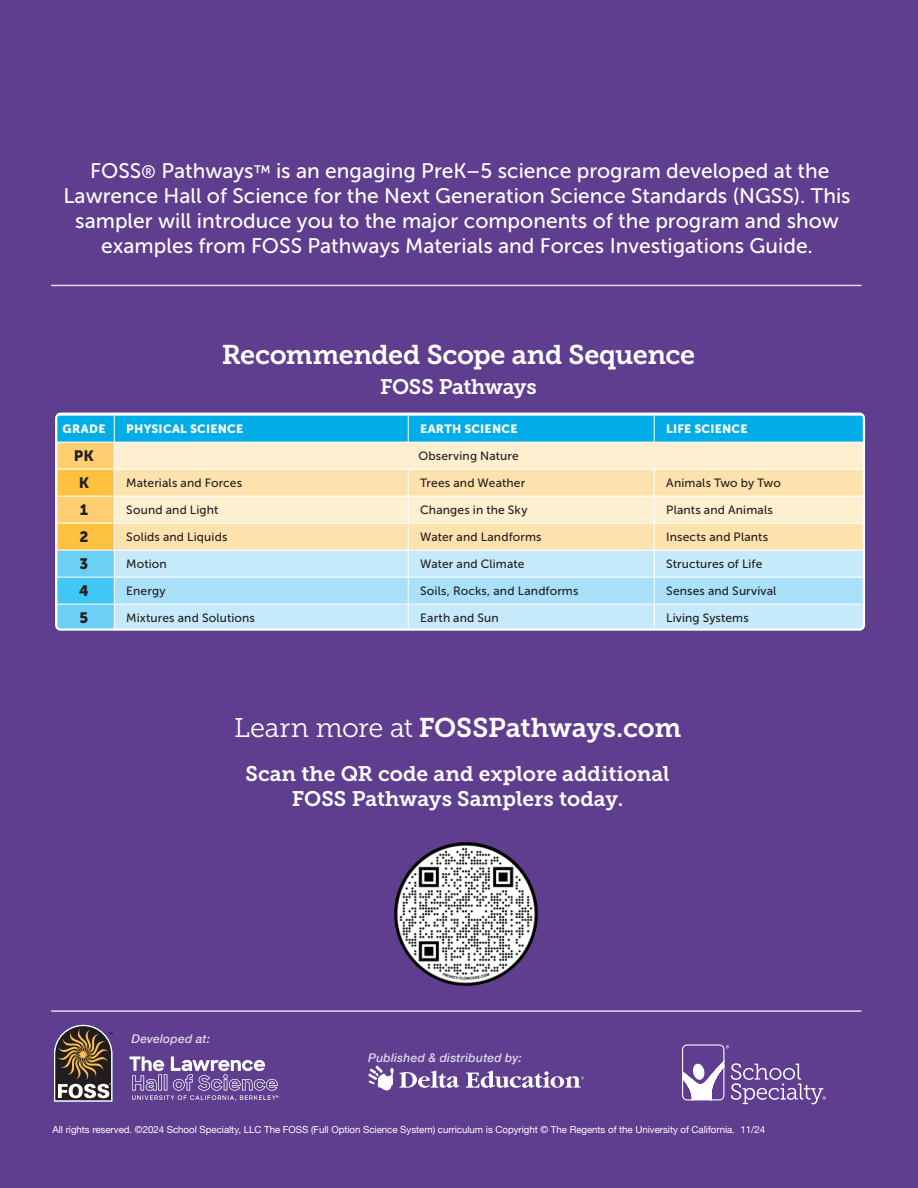
<style>
.page{position:relative;width:918px;height:1188px;background:#5f3d8f}
.page>*{position:absolute;margin:0;border:0;box-sizing:border-box;transform-origin:0 0}
.t1{font:27px "Museo Slab 700";letter-spacing:-.015em;color:#fff}
.t2{font:21px/24.8px "Museo Sans 500";color:#fff;text-align:center}
.t3{font:21px/25.2px "Museo Slab 700";color:#fff;text-align:center}
.t4{font:15px "Museo Sans 900";color:#231f20}
.t5{font:12px "Museo Sans 500";letter-spacing:.015em;color:#231f20}
.t6{font:12px "Museo Sans 900";letter-spacing:.02em;color:#fff}
.t7{font:italic 500 12px "Helvetica Neue";letter-spacing:.02em;color:#fff}
.t8{font:9.75px "Helvetica Neue";letter-spacing:-.005em;color:#fff}
.s1{font-size:18px}
.s2{font-family:"Museo Slab 300"}
</style>
<div class="page">
<hr style="left:51px;top:1010px;width:811px;height:2px;background:#fff">
<hr style="left:51px;top:285px;width:811px;height:1px;background:#fff">
<svg style="left:368px;top:1066px;width:91px;height:25px"></svg>
<svg style="left:466px;top:1070px;width:118px;height:18px"></svg>
<svg style="left:682px;top:1044px;width:144px;height:60px"></svg>
<svg style="left:130px;top:1056px;width:148px;height:45px"></svg>
<svg style="left:54px;top:1025px;width:59px;height:77px;background:#6a5d54"></svg>
<svg style="left:58px;top:416px;width:804px;height:212px;background:#c5dfd6"></svg>
<div style="left:55px;top:413px;width:810px;height:218px;border:2px solid #fff;border-radius:4px"></div>
<img style="left:394px;top:842px;width:144px;height:144px">
<p class="t2" style="left:64px;top:159px;width:789px">FOSS<span class="s1">®</span> Pathways<span class="s1">™</span> is an engaging PreK–5 science program developed at the Lawrence Hall of Science for the Next Generation Science Standards (NGSS). This sampler will introduce you to the major components of the program and show examples from FOSS Pathways Materials and Forces Investigations Guide.</p>
<h1 class="t1" style="left:222px;top:339px;width:475px">Recommended Scope and Sequence</h1>
<h2 class="t3" style="left:380px;top:374px;width:158px">FOSS Pathways</h2>
<p class="t6" style="left:63px;top:422px;width:44px">GRADE</p>
<p class="t6" style="left:126px;top:422px;width:118px">PHYSICAL SCIENCE</p>
<p class="t6" style="left:420px;top:422px;width:99px">EARTH SCIENCE</p>
<p class="t6" style="left:666px;top:422px;width:83px">LIFE SCIENCE</p>
<p class="t4" style="left:74px;top:447px;width:22px">PK</p>
<p class="t5" style="left:419px;top:449px;width:102px">Observing Nature</p>
<p class="t4" style="left:79px;top:474px;width:12px">K</p>
<p class="t5" style="left:126px;top:476px;width:117px">Materials and Forces</p>
<p class="t5" style="left:420px;top:476px;width:106px">Trees and Weather</p>
<p class="t5" style="left:666px;top:476px;width:116px">Animals Two by Two</p>
<p class="t4" style="left:80px;top:501px;width:10px">1</p>
<p class="t5" style="left:126px;top:503px;width:94px">Sound and Light</p>
<p class="t5" style="left:420px;top:503px;width:109px">Changes in the Sky</p>
<p class="t5" style="left:666px;top:503px;width:108px">Plants and Animals</p>
<p class="t4" style="left:79px;top:528px;width:11px">2</p>
<p class="t5" style="left:126px;top:530px;width:103px">Solids and Liquids</p>
<p class="t5" style="left:420px;top:530px;width:123px">Water and Landforms</p>
<p class="t5" style="left:666px;top:530px;width:103px">Insects and Plants</p>
<p class="t4" style="left:79px;top:555px;width:10px">3</p>
<p class="t5" style="left:126px;top:557px;width:42px">Motion</p>
<p class="t5" style="left:420px;top:557px;width:106px">Water and Climate</p>
<p class="t5" style="left:666px;top:557px;width:98px">Structures of Life</p>
<p class="t4" style="left:79px;top:582px;width:11px">4</p>
<p class="t5" style="left:126px;top:584px;width:41px">Energy</p>
<p class="t5" style="left:420px;top:584px;width:160px">Soils, Rocks, and Landforms</p>
<p class="t5" style="left:666px;top:584px;width:112px">Senses and Survival</p>
<p class="t4" style="left:80px;top:609px;width:10px">5</p>
<p class="t5" style="left:126px;top:611px;width:130px">Mixtures and Solutions</p>
<p class="t5" style="left:420px;top:611px;width:80px">Earth and Sun</p>
<p class="t5" style="left:666px;top:611px;width:84px">Living Systems</p>
<h1 class="t1" style="left:234px;top:713px;width:449px"><span class="s2">Learn more at</span> FOSSPathways.com</h1>
<h2 class="t3" style="left:246px;top:761px;width:426px">Scan the QR code and explore additional<br>FOSS Pathways Samplers today.</h2>
<p class="t7" style="left:131px;top:1029px;width:80px">Developed at:</p>
<p class="t7" style="left:368px;top:1048px;width:155px">Published &amp; distributed by:</p>
<p class="t8" style="left:53px;top:1122px;width:714px">All rights reserved. ©2024 School Specialty, LLC The FOSS (Full Option Science System) curriculum is Copyright © The Regents of the University of California. 11/24</p>
</div>
